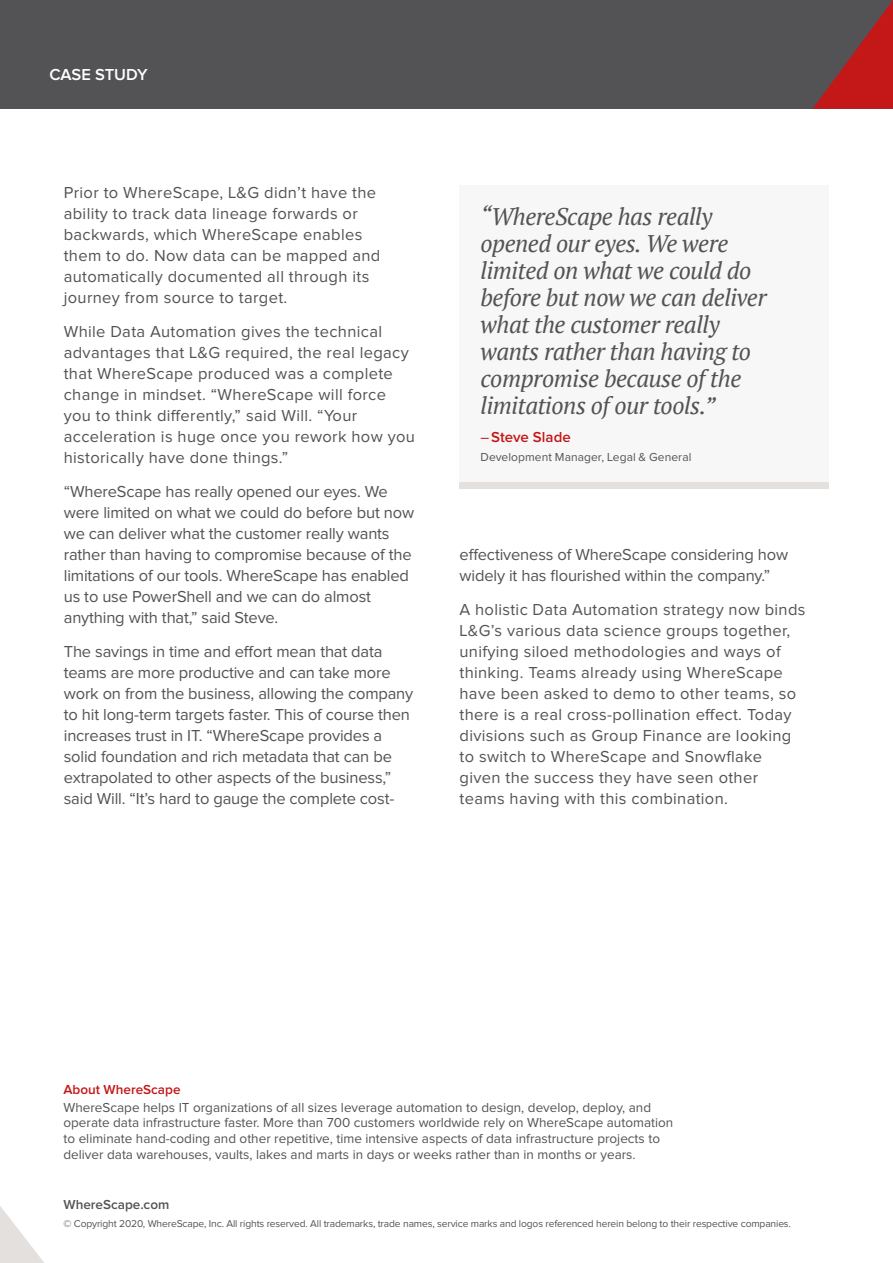
<style>
.page{position:relative;width:893px;height:1263px;background:#fff}
.page>*{position:absolute;margin:0;border:0;box-sizing:border-box;transform-origin:0 0}
.t1{font:italic 24px/27px "PT Serif";letter-spacing:-.02em;color:#535255}
.t2{font:16.5px/21px "Proxima Nova";letter-spacing:.02em;color:#535255}
.t3{font:16.5px/21px "Proxima Nova";letter-spacing:-.01em;color:#535255}
.t4{font:600 16.5px "Proxima Nova";letter-spacing:-.005em;color:#fff}
.t5{font:600 15px "Proxima Nova";letter-spacing:.005em;color:#c41718}
.t6{font:13.5px/15.8px "Proxima Nova";color:#535255}
.t7{font:600 13.5px "Proxima Nova";color:#c41718}
.t8{font:600 13.5px "Proxima Nova";color:#535255}
.t9{font:12px "Proxima Nova";letter-spacing:.005em;color:#535255}
.t10{font:10.2px "Proxima Nova";letter-spacing:-.015em;color:#535255}
.s1{font-weight:400}
</style>
<div class="page">
<div style="left:0;top:0;width:893px;height:109px;background:#535255"></div>
<svg style="left:0;top:1206px;width:44px;height:57px"></svg>
<svg style="left:813px;top:0;width:80px;height:109px"></svg>
<div style="left:459px;top:185px;width:370px;height:297px;background:#f8f7f7"></div>
<div style="left:459px;top:482px;width:370px;height:7px;background:#e3e0de"></div>
<p class="t4" style="left:49px;top:67px;width:100px">CASE STUDY</p>
<p class="t2" style="left:64px;top:183px;width:318px">Prior to WhereScape, L&amp;G didn’t have the ability to track data lineage forwards or backwards, which WhereScape enables them to do. Now data can be mapped and automatically documented all through its journey from source to target.</p>
<p class="t2" style="left:64px;top:322px;width:353px">While Data Automation gives the technical advantages that L&amp;G required, the real legacy that WhereScape produced was a complete change in mindset. “WhereScape will force you to think differently,” said Will. “Your acceleration is huge once you rework how you historically have done things.”</p>
<p class="t3" style="left:64px;top:482px;width:352px">“WhereScape has really opened our eyes. We were limited on what we could do before but now we can deliver what the customer really wants rather than having to compromise because of the limitations of our tools. WhereScape has enabled us to use PowerShell and we can do almost anything with that,” said Steve.</p>
<p class="t3" style="left:64px;top:641px;width:351px">The savings in time and effort mean that data teams are more productive and can take more work on from the business, allowing the company to hit long-term targets faster. This of course then increases trust in IT. “WhereScape provides a solid foundation and rich metadata that can be extrapolated to other aspects of the business,” said Will. “It’s hard to gauge the complete cost-</p>
<h1 class="t1" style="left:480px;top:203px;width:288px">“WhereScape has really opened our eyes. We were limited on what we could do before but now we can deliver what the customer really wants rather than having to compromise because of the limitations of our tools.”</h1>
<p class="t5" style="left:480px;top:430px;width:92px"><span class="s1">–</span>Steve Slade</p>
<p class="t9" style="left:480px;top:452px;width:212px">Development Manager, Legal &amp; General</p>
<p class="t3" style="left:460px;top:545px;width:330px">effectiveness of WhereScape considering how widely it has flourished within the company.”</p>
<p class="t2" style="left:460px;top:599px;width:347px">A holistic Data Automation strategy now binds L&amp;G’s various data science groups together, unifying siloed methodologies and ways of thinking. Teams already using WhereScape have been asked to demo to other teams, so there is a real cross-pollination effect. Today divisions such as Group Finance are looking to switch to WhereScape and Snowflake given the success they have seen other teams having with this combination.</p>
<p class="t7" style="left:64px;top:1083px;width:119px">About WhereScape</p>
<p class="t6" style="left:64px;top:1100px;width:611px">WhereScape helps IT organizations of all sizes leverage automation to design, develop, deploy, and operate data infrastructure faster. More than 700 customers worldwide rely on WhereScape automation to eliminate hand-coding and other repetitive, time intensive aspects of data infrastructure projects to deliver data warehouses, vaults, lakes and marts in days or weeks rather than in months or years.</p>
<p class="t8" style="left:64px;top:1198px;width:107px">WhereScape.com</p>
<p class="t10" style="left:64px;top:1219px;width:729px">© Copyright 2020, WhereScape, Inc. All rights reserved. All trademarks, trade names, service marks and logos referenced herein belong to their respective companies.</p>
</div>
